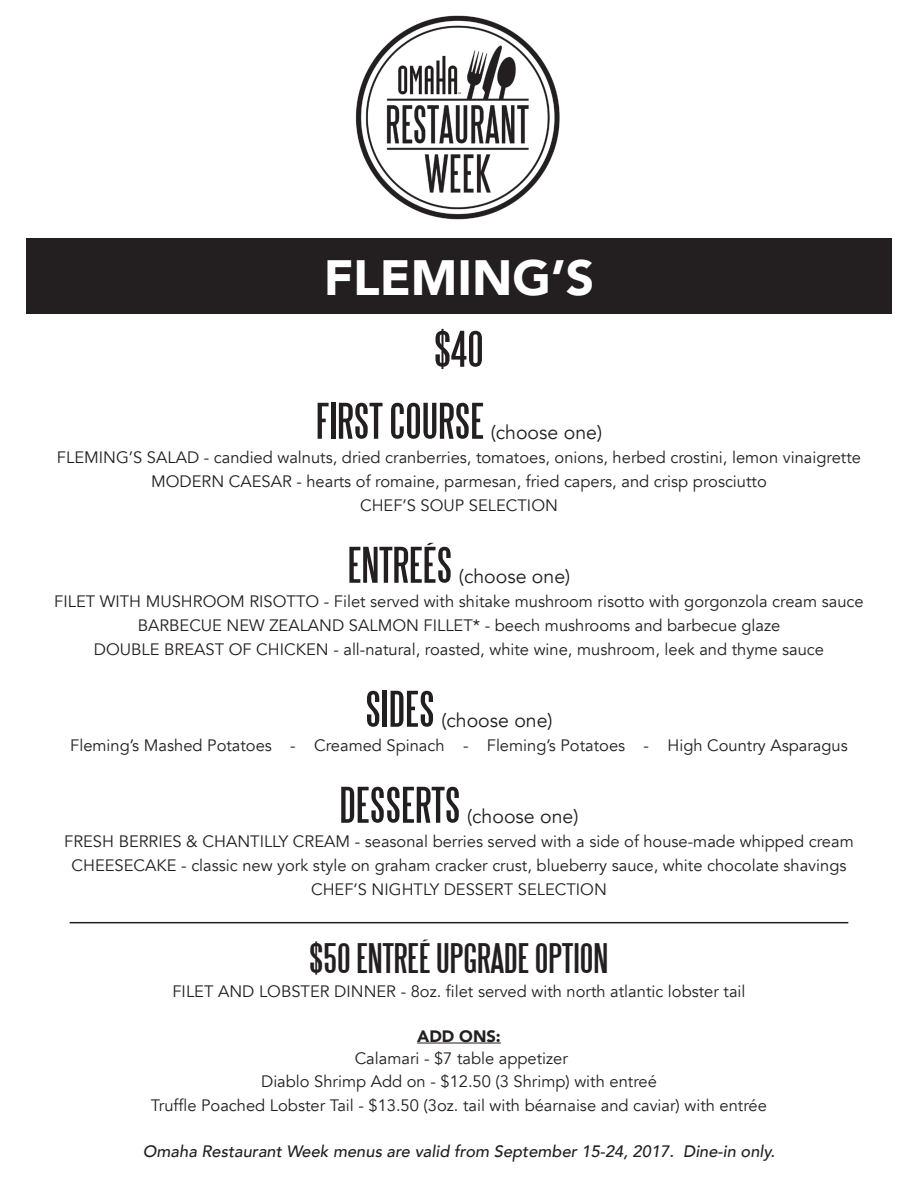
<style>
.page{position:relative;width:918px;height:1188px;background:#fff}
.page>*{position:absolute;margin:0;border:0;box-sizing:border-box;transform-origin:0 0}
.t1{font:900 49.5px "Avenir";color:#fff}
.t2{font:45px "Steelfish";color:#231f20;scale:1.2 1}
.t3{font:37.5px "Steelfish";color:#231f20;scale:1.2 1}
.t4{font:19.5px "Avenir";color:#231f20}
.t5{font:16.5px/22.5px "Avenir";color:#231f20;text-align:center}
.t6{font:italic 500 16.5px "Avenir";color:#231f20}
.s1{font-weight:900}
</style>
<div class="page">
<img style="left:355px;top:15px;width:205px;height:205px">
<div style="left:26px;top:238px;width:866px;height:76px;background:#231f20"></div>
<hr style="left:417px;top:1043px;width:84px;height:1px;background:#231f20">
<hr style="left:70px;top:922px;width:778px;height:1px;background:#231f20">
<p class="t1" style="left:324px;top:235px;width:272px">FLEMING’S</p>
<p class="t2" style="left:434px;top:325px;width:43px">$40</p>
<p class="t2" style="left:316px;top:397px;width:142px">FIRST COURSE</p>
<p class="t4" style="left:491px;top:420px;width:113px">(choose one)</p>
<p class="t5" style="left:57px;top:446px;width:806px">FLEMING’S SALAD - candied walnuts, dried cranberries, tomatoes, onions, herbed crostini, lemon vinaigrette</p>
<p class="t5" style="left:151px;top:470px;width:617px">MODERN CAESAR - hearts of romaine, parmesan, fried capers, and crisp prosciutto</p>
<p class="t5" style="left:360px;top:494px;width:199px">CHEF’S SOUP SELECTION</p>
<p class="t2" style="left:348px;top:541px;width:89px">ENTREÉS</p>
<p class="t4" style="left:459px;top:564px;width:113px">(choose one)</p>
<p class="t5" style="left:54px;top:590px;width:811px">FILET WITH MUSHROOM RISOTTO - Filet served with shitake mushroom risotto with gorgonzola cream sauce</p>
<p class="t5" style="left:138px;top:614px;width:644px">BARBECUE NEW ZEALAND SALMON FILLET* - beech mushrooms and barbecue glaze</p>
<p class="t5" style="left:94px;top:638px;width:732px">DOUBLE BREAST OF CHICKEN - all-natural, roasted, white wine, mushroom, leek and thyme sauce</p>
<p class="t2" style="left:365px;top:685px;width:59px">SIDES</p>
<p class="t4" style="left:441px;top:708px;width:113px">(choose one)</p>
<p class="t5" style="left:70px;top:734px;width:779px">Fleming’s Mashed Potatoes - Creamed Spinach - Fleming’s Potatoes - High Country Asparagus</p>
<p class="t2" style="left:340px;top:781px;width:102px">DESSERTS</p>
<p class="t4" style="left:467px;top:804px;width:113px">(choose one)</p>
<p class="t5" style="left:64px;top:830px;width:791px">FRESH BERRIES &amp; CHANTILLY CREAM - seasonal berries served with a side of house-made whipped cream</p>
<p class="t5" style="left:72px;top:854px;width:777px">CHEESECAKE - classic new york style on graham cracker crust, blueberry sauce, white chocolate shavings</p>
<p class="t5" style="left:311px;top:878px;width:297px">CHEF’S NIGHTLY DESSERT SELECTION</p>
<p class="t3" style="left:310px;top:938px;width:250px">$50 ENTREÉ UPGRADE OPTION</p>
<p class="t5" style="left:172px;top:980px;width:575px">FILET AND LOBSTER DINNER - 8oz. filet served with north atlantic lobster tail</p>
<p class="t5" style="left:355px;top:1025px;width:215px"><span class="s1">ADD ONS:<br></span>Calamari - $7 table appetizer</p>
<p class="t5" style="left:261px;top:1070px;width:397px">Diablo Shrimp Add on - $12.50 (3 Shrimp) with entreé</p>
<p class="t5" style="left:151px;top:1094px;width:618px">Truffle Poached Lobster Tail - $13.50 (3oz. tail with béarnaise and caviar) with entrée</p>
<p class="t6" style="left:143px;top:1142px;width:634px">Omaha Restaurant Week menus are valid from September 15-24, 2017. Dine-in only.</p>
</div>
